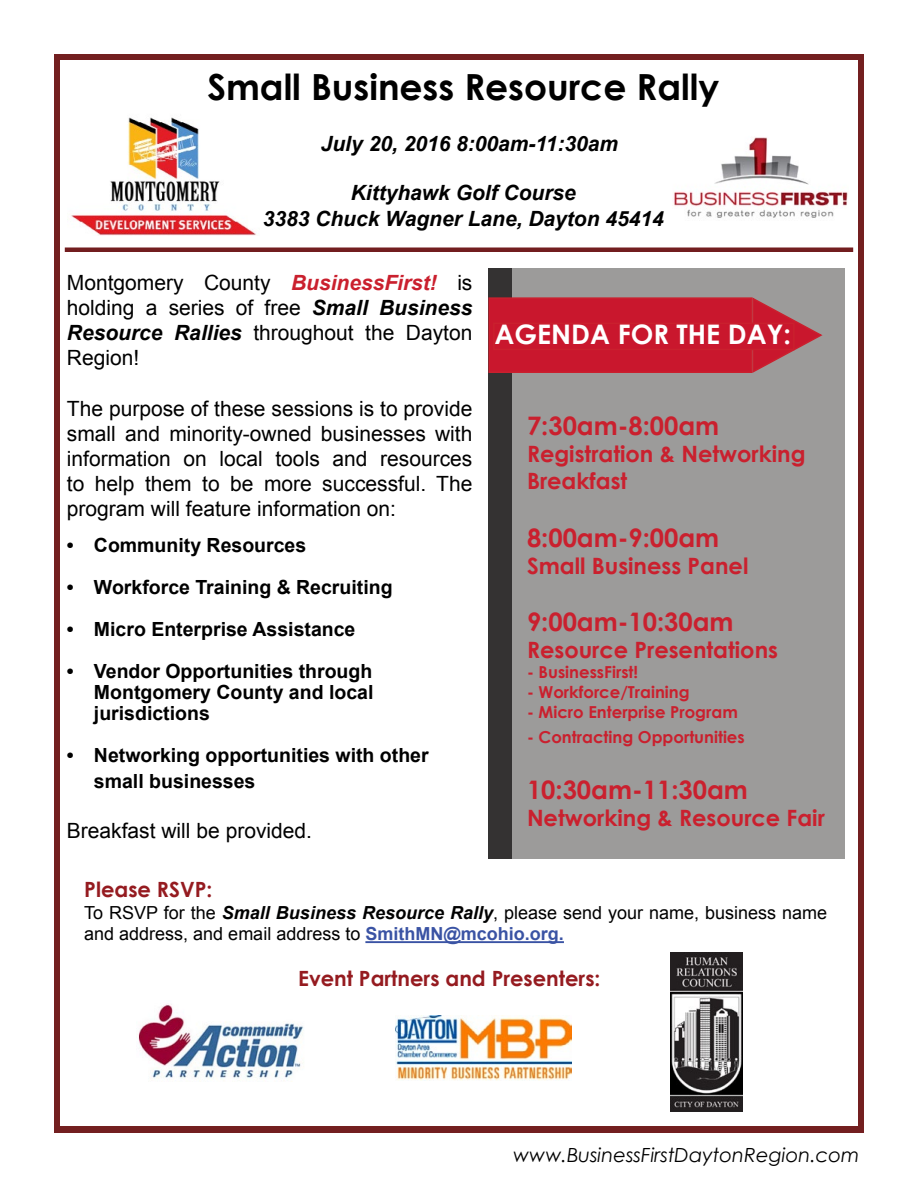
<style>
.page{position:relative;width:918px;height:1188px;background:#fff}
.page>*{position:absolute;margin:0;border:0;box-sizing:border-box;transform-origin:0 0}
.t1{font:700 36px "Century Gothic";color:#000}
.t2{font:700 27px "Century Gothic";color:#fff}
.t3{font:700 25.5px "Century Gothic";color:#ca202e}
.t4{font:700 22.5px/27px "Century Gothic";color:#ca202e}
.t5{font:21px/25.2px "Arial";color:#000;text-align:justify}
.t6{font:italic 700 21px/25.2px "Arial";color:#000;text-align:center}
.t7{font:700 21px "Century Gothic";color:#951b20}
.t8{font:700 19.5px/21px "Arial";color:#000;text-align:justify}
.t9{font:italic 19.5px "Century Gothic";color:#000}
.t10{font:18px/21.6px "Arial";color:#000101}
.t11{font:700 16.5px "Century Gothic";color:#ca202e}
.s1{font-weight:700;font-style:italic;color:#ca202e}
.s2{font-weight:700;font-style:italic}
.s3{font-weight:700;color:#3a53a4}
</style>
<div class="page">
<div style="left:54px;top:55px;width:809px;height:1078px;background:#731f20"></div>
<div style="left:60px;top:60px;width:798px;height:1066px;background:#fff"></div>
<img style="left:673px;top:137px;width:175px;height:81px">
<div style="left:488px;top:268px;width:353px;height:591px;background:#343232"></div>
<div style="left:513px;top:268px;width:332px;height:591px;background:#9c9b9a"></div>
<div style="left:488px;top:297px;width:264px;height:76px;background:#c9172d;border:2px solid #ca202e"></div>
<svg style="left:752px;top:297px;width:71px;height:76px"></svg>
<div style="left:494px;top:323px;width:300px;height:26px;background:#c9172d"></div>
<hr style="left:65px;top:248px;width:788px;height:4px;background:#731f20">
<img style="left:670px;top:953px;width:72px;height:159px">
<img style="left:395px;top:1016px;width:176px;height:64px">
<img style="left:138px;top:1004px;width:166px;height:75px">
<hr style="left:365px;top:941px;width:199px;height:2px;background:#3a53a4">
<img style="left:71px;top:117px;width:185px;height:119px">
<h1 class="t1" style="left:207px;top:60px;width:513px">Small Business Resource Rally</h1>
<p class="t6" style="left:321px;top:132px;width:299px">July 20, 2016 8:00am-11:30am</p>
<p class="t6" style="left:263px;top:181px;width:403px">Kittyhawk Golf Course<br>3383 Chuck Wagner Lane, Dayton 45414</p>
<p class="t5" style="left:67px;top:270px;width:407px">Montgomery County <span class="s1">BusinessFirst!</span> is holding a series of free <span class="s2">Small Business Resource Rallies</span> throughout the Dayton Region!</p>
<p class="t5" style="left:67px;top:396px;width:407px">The purpose of these sessions is to provide small and minority-owned businesses with information on local tools and resources to help them to be more successful. The program will feature information on:</p>
<p class="t8" style="left:67px;top:536px;width:241px">• Community Resources</p>
<p class="t8" style="left:67px;top:578px;width:327px">• Workforce Training &amp; Recruiting</p>
<p class="t8" style="left:67px;top:620px;width:290px">• Micro Enterprise Assistance</p>
<p class="t8" style="left:94px;top:662px;width:281px;text-indent:-27px">• Vendor Opportunities through Montgomery County and local jurisdictions</p>
<p class="t8" style="left:94px;top:744px;width:336px;line-height:25.2px;text-indent:-27px">• Networking opportunities with other small businesses</p>
<p class="t5" style="left:67px;top:818px;width:247px">Breakfast will be provided.</p>
<p class="t7" style="left:84px;top:873px;width:130px">Please RSVP:</p>
<p class="t10" style="left:84px;top:902px;width:745px">To RSVP for the <span class="s2">Small Business Resource Rally</span>, please send your name, business name and address, and email address to <span class="s3">SmithMN@mcohio.org.</span></p>
<p class="t2" style="left:495px;top:314px;width:298px">AGENDA FOR THE DAY:</p>
<p class="t3" style="left:527px;top:406px;width:194px">7:30am-8:00am</p>
<p class="t4" style="left:527px;top:439px;width:280px">Registration &amp; Networking<br>Breakfast</p>
<p class="t3" style="left:527px;top:518px;width:194px">8:00am-9:00am</p>
<p class="t4" style="left:527px;top:551px;width:223px">Small Business Panel</p>
<p class="t3" style="left:527px;top:603px;width:208px">9:00am-10:30am</p>
<p class="t4" style="left:527px;top:636px;width:253px">Resource Presentations</p>
<p class="t11" style="left:527px;top:660px;width:113px">- BusinessFirst!</p>
<p class="t11" style="left:527px;top:679px;width:164px">- Workforce/Training</p>
<p class="t11" style="left:527px;top:699px;width:212px">- Micro Enterprise Program</p>
<p class="t11" style="left:527px;top:724px;width:219px">- Contracting Opportunities</p>
<p class="t3" style="left:527px;top:770px;width:222px">10:30am-11:30am</p>
<p class="t4" style="left:527px;top:803px;width:299px">Networking &amp; Resource Fair</p>
<p class="t7" style="left:298px;top:962px;width:304px">Event Partners and Presenters:</p>
<p class="t9" style="left:513px;top:1141px;width:348px">www.BusinessFirstDaytonRegion.com</p>
</div>
